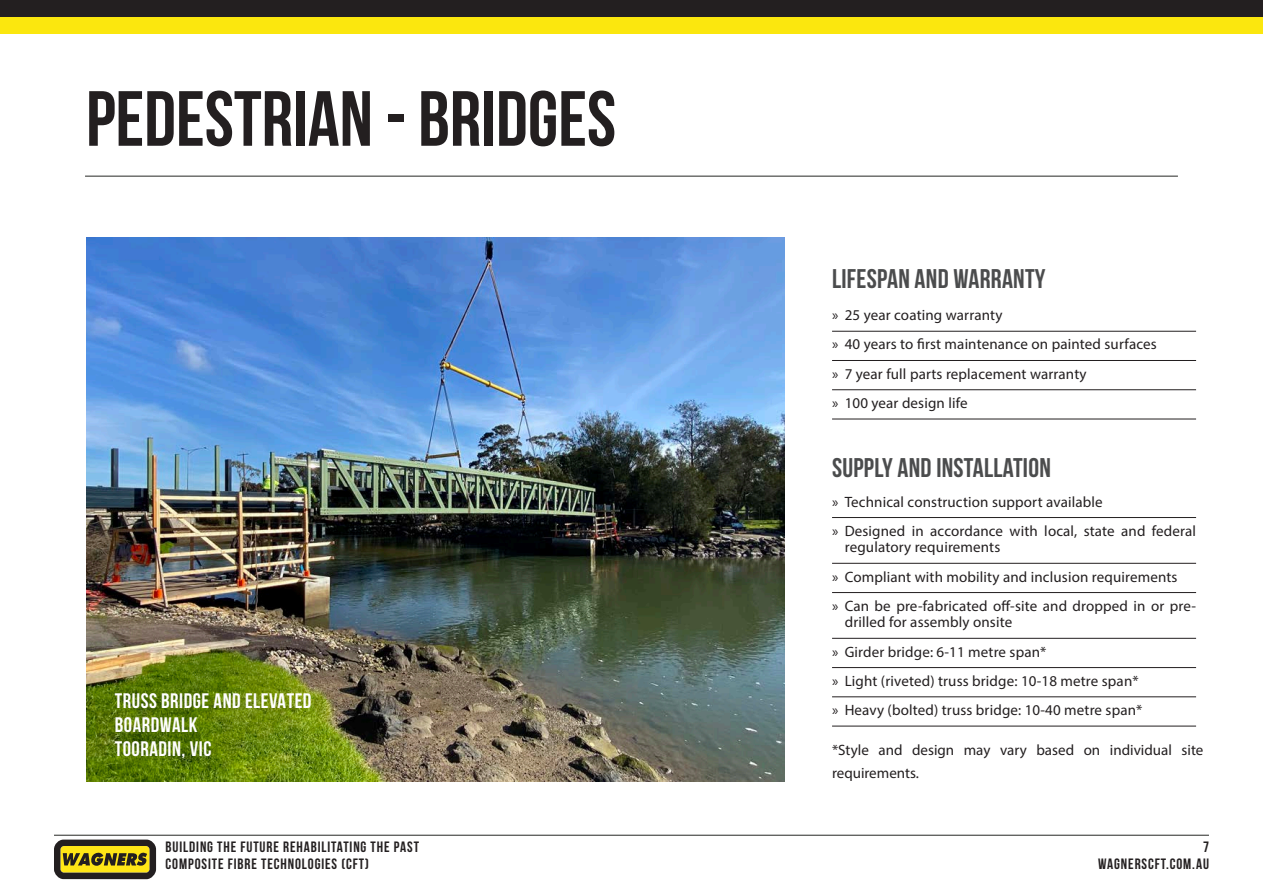
<style>
.page{position:relative;width:1263px;height:893px;background:#fff}
.page>*{position:absolute;margin:0;border:0;box-sizing:border-box;transform-origin:0 0}
.Titles{font:700 78px "Bebas Neue";color:#231f20}
.Header_2{font:700 27px "Bebas Neue";letter-spacing:.01em;color:#4b4c4d}
.Subhead_-_Align_Left{font:700 21px/24px "Bebas Neue";letter-spacing:.025em;color:#fff}
.t1{font:15px/16.5px "Myriad Pro";letter-spacing:.01em;color:#231f20}
.t2{font:700 15px "Bebas Neue";letter-spacing:.06em;color:#231f20}
</style>
<div class="page">
<hr style="left:54px;top:835px;width:1155px;height:1px;background:#262825">
<svg style="left:54px;top:840px;width:102px;height:39px"></svg>
<img style="left:86px;top:238px;width:698px;height:543px">
<hr style="left:832px;top:331px;width:364px;height:1px;background:#231f20">
<hr style="left:832px;top:360px;width:364px;height:1px;background:#231f20">
<hr style="left:832px;top:389px;width:364px;height:1px;background:#231f20">
<hr style="left:832px;top:419px;width:364px;height:1px;background:#231f20">
<hr style="left:832px;top:517px;width:364px;height:1px;background:#231f20">
<hr style="left:832px;top:563px;width:364px;height:1px;background:#231f20">
<hr style="left:832px;top:592px;width:364px;height:1px;background:#231f20">
<hr style="left:832px;top:638px;width:364px;height:1px;background:#231f20">
<hr style="left:832px;top:667px;width:364px;height:1px;background:#231f20">
<hr style="left:832px;top:696px;width:364px;height:1px;background:#231f20">
<hr style="left:832px;top:726px;width:364px;height:1px;background:#231f20">
<div style="left:0;top:0;width:1263px;height:18px;background:#231f20"></div>
<div style="left:0;top:18px;width:1263px;height:16px;background:#fbe70e"></div>
<hr style="left:85px;top:176px;width:1093px;height:1px;background:#262825">
<p class="Titles" style="left:86px;top:76px;width:532px">PEDESTRIAN - BRIDGES</p>
<p class="Subhead_-_Align_Left" style="left:115px;top:689px;width:198px">TRUSS BRIDGE AND ELEVATED<br>BOARDWALK</p>
<p class="Subhead_-_Align_Left" style="left:115px;top:737px;width:98px">TOORADIN, VIC</p>
<p class="Header_2" style="left:832px;top:264px;width:215px">LIFESPAN AND WARRANTY</p>
<p class="t1" style="left:832px;top:307px;width:172px">» 25 year coating warranty</p>
<p class="t1" style="left:832px;top:336px;width:326px">» 40 years to first maintenance on painted surfaces</p>
<p class="t1" style="left:832px;top:365px;width:256px">» 7 year full parts replacement warranty</p>
<p class="t1" style="left:832px;top:394px;width:137px">» 100 year design life</p>
<p class="Header_2" style="left:832px;top:453px;width:220px">SUPPLY AND INSTALLATION</p>
<p class="t1" style="left:832px;top:493px;width:272px">» Technical construction support available</p>
<p class="t1" style="left:845px;top:522px;width:353px;text-indent:-13px">» Designed in accordance with local, state and federal regulatory requirements</p>
<p class="t1" style="left:832px;top:568px;width:347px">» Compliant with mobility and inclusion requirements</p>
<p class="t1" style="left:845px;top:597px;width:353px;text-indent:-13px">» Can be pre-fabricated off-site and dropped in or pre&shy;drilled for assembly onsite</p>
<p class="t1" style="left:832px;top:643px;width:216px">» Girder bridge: 6-11 metre span*</p>
<p class="t1" style="left:832px;top:672px;width:308px">» Light (riveted) truss bridge: 10-18 metre span*</p>
<p class="t1" style="left:832px;top:702px;width:312px">» Heavy (bolted) truss bridge: 10-40 metre span*</p>
<p class="t1" style="left:832px;top:739px;width:373px;line-height:22.5px">*Style and design may vary based on individual site requirements.</p>
<p class="t2" style="left:166px;top:839px;width:255px">BUILDING THE FUTURE REHABILITATING THE PAST</p>
<p class="t2" style="left:1203px;top:839px;width:7px">7</p>
<p class="t2" style="left:166px;top:855px;width:205px">COMPOSITE FIBRE TECHNOLOGIES (CFT)</p>
<p class="t2" style="left:1098px;top:855px;width:112px">WAGNERSCFT.COM.AU</p>
</div>
